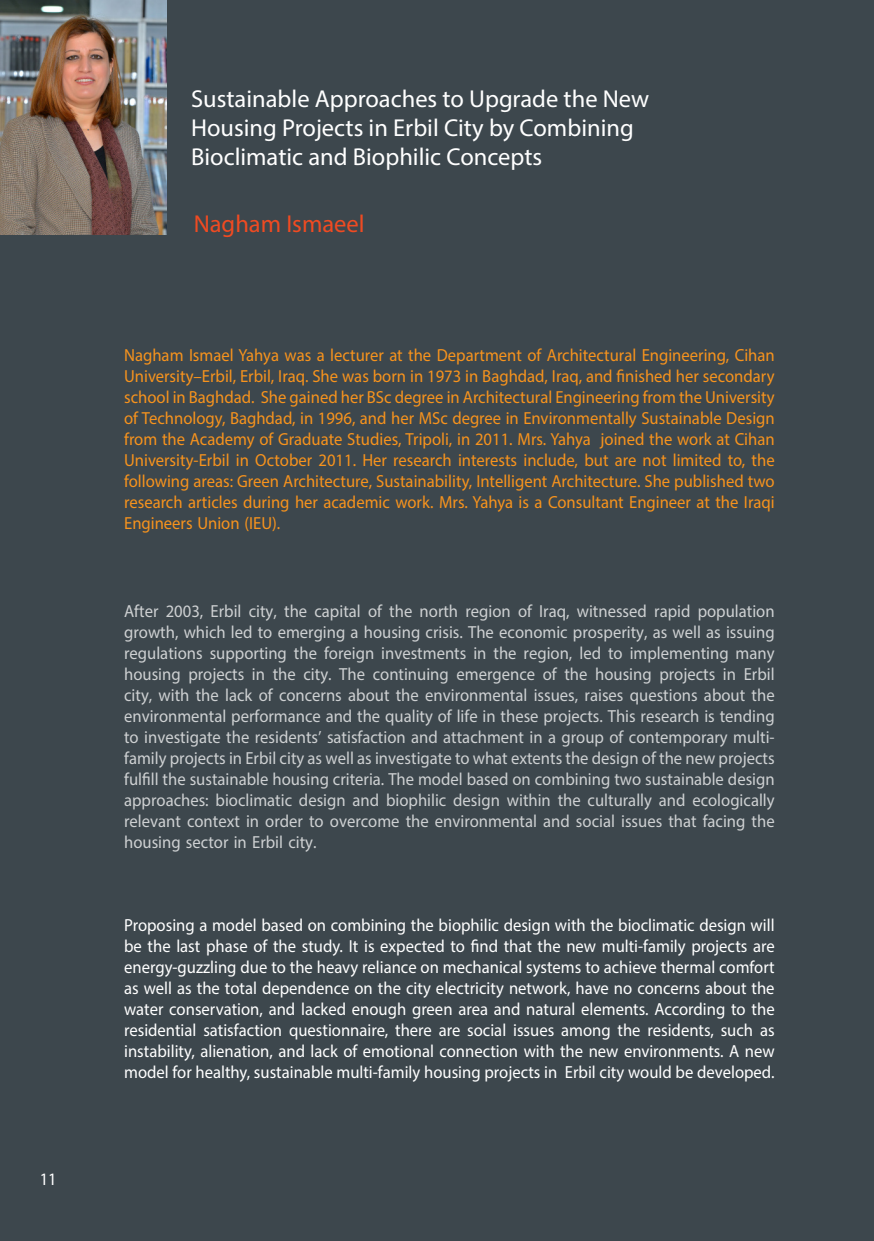
<style>
.page{position:relative;width:874px;height:1241px;background:#fff}
.page>*{position:absolute;margin:0;border:0;box-sizing:border-box;transform-origin:0 0}
.Title_stencil{font:24.5px/29.4px "Myriad Pro";color:#fff}
.Title_stencil-2{font:24.5px "Myriad Pro";color:#f04b22}
.Body{font:17.5px/21px "Myriad Pro";color:#fff;text-align:justify;scale:.95 1}
.Body-2{font:17.5px/21px "Myriad Pro";color:#f7931d;text-align:justify;scale:.95 1}
</style>
<div class="page">
<div style="left:0;top:0;width:873px;height:1240px;background:#3d474d"></div>
<img style="left:1px;top:1px;width:165px;height:234px">
<p class="Body" style="left:40px;top:1167px;width:19px">11</p>
<p class="Title_stencil" style="left:191px;top:83px;width:459px">Sustainable Approaches to Upgrade the New<br>Housing Projects in Erbil City by Combining<br>Bioclimatic and Biophilic Concepts</p>
<p class="Title_stencil-2" style="left:193px;top:208px;width:172px">Nagham Ismaeel</p>
<p class="Body-2" style="left:124px;top:344px;width:686px">Nagham Ismael Yahya was a lecturer at the Department of Architectural Engineering, Cihan University–Erbil, Erbil, Iraq. She was born in 1973 in Baghdad, Iraq, and finished her secondary school in Baghdad. She gained her BSc degree in Architectural Engineering from the University of Technology, Baghdad, in 1996, and her MSc degree in Environmentally Sustainable Design from the Academy of Graduate Studies, Tripoli, in 2011. Mrs. Yahya joined the work at Cihan University-Erbil in October 2011. Her research interests include, but are not limited to, the following areas: Green Architecture, Sustainability, Intelligent Architecture. She published two research articles during her academic work. Mrs. Yahya is a Consultant Engineer at the Iraqi Engineers Union (IEU).</p>
<p class="Body" style="left:124px;top:600px;width:686px">After 2003, Erbil city, the capital of the north region of Iraq, witnessed rapid population growth, which led to emerging a housing crisis. The economic prosperity, as well as issuing regulations supporting the foreign investments in the region, led to implementing many housing projects in the city. The continuing emergence of the housing projects in Erbil city, with the lack of concerns about the environmental issues, raises questions about the environmental performance and the quality of life in these projects. This research is tending to investigate the residents’ satisfaction and attachment in a group of contemporary multi&shy;family projects in Erbil city as well as investigate to what extents the design of the new projects fulfill the sustainable housing criteria. The model based on combining two sustainable design approaches: bioclimatic design and biophilic design within the culturally and ecologically relevant context in order to overcome the environmental and social issues that facing the housing sector in Erbil city.</p>
<p class="Body" style="left:124px;top:913px;width:686px">Proposing a model based on combining the biophilic design with the bioclimatic design will be the last phase of the study. It is expected to find that the new multi-family projects are energy-guzzling due to the heavy reliance on mechanical systems to achieve thermal comfort as well as the total dependence on the city electricity network, have no concerns about the water conservation, and lacked enough green area and natural elements. According to the residential satisfaction questionnaire, there are social issues among the residents, such as instability, alienation, and lack of emotional connection with the new environments. A new model for healthy, sustainable multi-family housing projects in Erbil city would be developed.</p>
</div>
